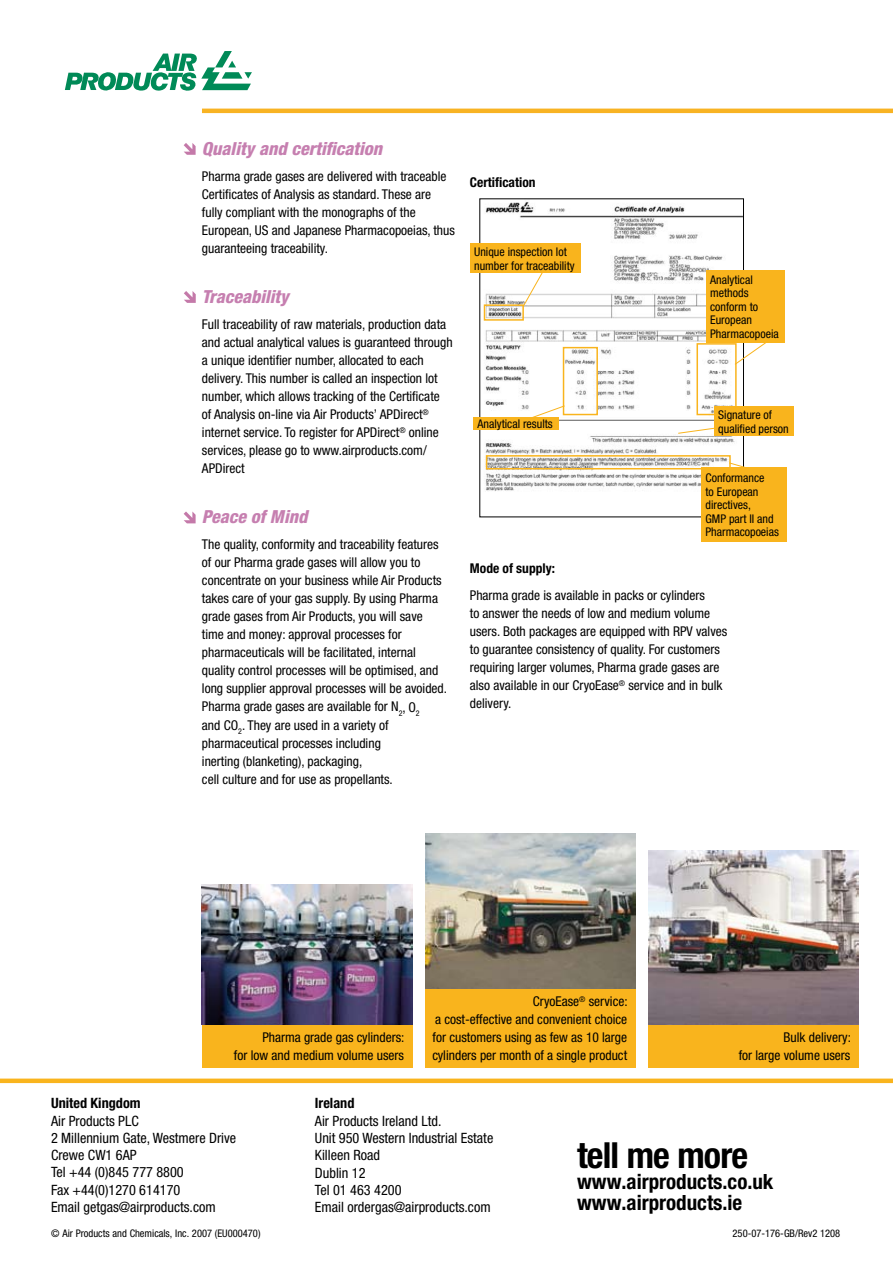
<style>
.page{position:relative;width:893px;height:1263px;background:#fff}
.page>*{position:absolute;margin:0;border:0;box-sizing:border-box;transform-origin:0 0}
.t1{font:700 condensed 36px "Helvetica Neue";letter-spacing:-.025em;color:#000}
.t2{font:700 condensed 21px/21px "Helvetica Neue";color:#000}
.t3{font:italic 800 condensed 18px "Helvetica Neue";color:#c67fb0}
.t4{font:condensed 14.25px/17.2px "Helvetica Neue";color:#000}
.t5{font:700 condensed 14.25px "Helvetica Neue";color:#000}
.t6{font:condensed 13.5px/18px "Helvetica Neue";color:#000}
.t7{font:700 condensed 13.5px "Helvetica Neue";color:#000}
.t8{font:condensed 12px/13.5px "Helvetica Neue";color:#000}
.t9{font:condensed 10.5px "Helvetica Neue";color:#000}
</style>
<div class="page">
<svg style="left:65px;top:51px;width:187px;height:40px"></svg>
<hr style="left:202px;top:109px;width:691px;height:4px;background:#f8b323">
<svg style="left:184px;top:291px;width:12px;height:12px"></svg>
<svg style="left:184px;top:511px;width:12px;height:12px"></svg>
<svg style="left:184px;top:143px;width:12px;height:12px"></svg>
<div style="left:202px;top:1025px;width:210px;height:42px;background:#f9b41d"></div>
<img style="left:202px;top:885px;width:210px;height:140px">
<div style="left:0;top:1078px;width:893px;height:5px;background:#f9b41d"></div>
<img style="left:483px;top:202px;width:259px;height:289px">
<div style="left:470px;top:243px;width:110px;height:30px;background:#f9b41d"></div>
<div style="left:484px;top:304px;width:40px;height:17px;border:2px solid #f9b41d"></div>
<div style="left:706px;top:270px;width:78px;height:72px;background:#f9b41d"></div>
<div style="left:696px;top:343px;width:41px;height:72px;border:2px solid #f9b41d"></div>
<div style="left:563px;top:347px;width:35px;height:68px;border:2px solid #f9b41d"></div>
<div style="left:473px;top:417px;width:85px;height:13px;background:#f9b41d"></div>
<div style="left:486px;top:455px;width:245px;height:14px;border:2px solid #f9b41d"></div>
<div style="left:701px;top:467px;width:85px;height:75px;background:#f9b41d"></div>
<svg style="left:525px;top:405px;width:40px;height:16px"></svg>
<svg style="left:522px;top:273px;width:22px;height:35px"></svg>
<svg style="left:734px;top:342px;width:33px;height:23px"></svg>
<svg style="left:677px;top:423px;width:37px;height:11px"></svg>
<svg style="left:728px;top:462px;width:17px;height:5px"></svg>
<div style="left:714px;top:406px;width:79px;height:30px;background:#f9b41d"></div>
<img style="left:425px;top:833px;width:211px;height:156px">
<div style="left:425px;top:989px;width:211px;height:78px;background:#f9b41d"></div>
<img style="left:648px;top:850px;width:211px;height:175px">
<div style="left:648px;top:1025px;width:211px;height:42px;background:#f9b41d"></div>
<h3 class="t3" style="left:202px;top:137px;width:182px">Quality and certification</h3>
<p class="t6" style="left:202px;top:168px;width:254px">Pharma grade gases are delivered with traceable Certificates of Analysis as standard. These are fully compliant with the monographs of the European, US and Japanese Pharmacopoeias, thus guaranteeing traceability.</p>
<h3 class="t3" style="left:202px;top:285px;width:88px">Traceability</h3>
<p class="t6" style="left:202px;top:316px;width:252px">Full traceability of raw materials, production data and actual analytical values is guaranteed through a unique identifier number, allocated to each delivery. This number is called an inspection lot number, which allows tracking of the Certificate of Analysis on-line via Air Products’ APDirect<sup>® </sup>internet service. To register for APDirect<sup>®</sup> online services, please go to www.airproducts.com/ APDirect</p>
<h3 class="t3" style="left:202px;top:505px;width:107px">Peace of Mind</h3>
<p class="t6" style="left:202px;top:536px;width:247px">The quality, conformity and traceability features of our Pharma grade gases will allow you to concentrate on your business while Air Products takes care of your gas supply. By using Pharma grade gases from Air Products, you will save time and money: approval processes for pharmaceuticals will be facilitated, internal quality control processes will be optimised, and long supplier approval processes will be avoided.<br>Pharma grade gases are available for N<sub>2</sub>, O<sub>2<br></sub>and CO<sub>2</sub>. They are used in a variety of pharmaceutical processes including<br>inerting (blanketing), packaging,<br>cell culture and for use as propellants.</p>
<p class="t7" style="left:470px;top:174px;width:67px">Certification</p>
<p class="t8" style="left:474px;top:245px;width:102px">Unique inspection lot number for traceability</p>
<p class="t8" style="left:477px;top:417px;width:77px">Analytical results</p>
<p class="t8" style="left:710px;top:273px;width:70px">Analytical methods conform to<br>European<br>Pharmacopoeia</p>
<p class="t8" style="left:718px;top:408px;width:72px">Signature of qualified person</p>
<p class="t8" style="left:705px;top:471px;width:75px">Conformance<br>to European directives,<br>GMP part II and<br>Pharmacopoeias</p>
<p class="t7" style="left:470px;top:560px;width:87px">Mode of supply:</p>
<p class="t6" style="left:470px;top:586px;width:259px">Pharma grade is available in packs or cylinders<br>to answer the needs of low and medium volume users. Both packages are equipped with RPV valves to guarantee consistency of quality. For customers requiring larger volumes, Pharma grade gases are also available in our CryoEase<sup>®</sup> service and in bulk delivery.</p>
<p class="t6" style="left:234px;top:1028px;width:172px;text-align:right">Pharma grade gas cylinders:<br>for low and medium volume users</p>
<p class="t6" style="left:432px;top:992px;width:197px;text-align:justify;text-indent:100px">CryoEase<sup>®</sup> service: a cost-effective and convenient choice for customers using as few as 10 large cylinders per month of a single product</p>
<p class="t6" style="left:739px;top:1028px;width:114px;text-align:right">Bulk delivery:<br>for large volume users</p>
<p class="t5" style="left:51px;top:1095px;width:91px">United Kingdom</p>
<p class="t4" style="left:51px;top:1112px;width:187px">Air Products PLC<br>2 Millennium Gate, Westmere Drive<br>Crewe CW1 6AP<br>Tel +44 (0)845 777 8800<br>Fax +44(0)1270 614170<br>Email getgas@airproducts.com</p>
<p class="t5" style="left:315px;top:1095px;width:41px">Ireland</p>
<p class="t4" style="left:315px;top:1112px;width:180px">Air Products Ireland Ltd.<br>Unit 950 Western Industrial Estate<br>Killeen Road<br>Dublin 12<br>Tel 01 463 4200<br>Email ordergas@airproducts.com</p>
<h1 class="t1" style="left:577px;top:1134px;width:172px">tell me more</h1>
<h2 class="t2" style="left:577px;top:1171px;width:198px">www.airproducts.co.uk www.airproducts.ie</h2>
<p class="t9" style="left:51px;top:1228px;width:211px">© Air Products and Chemicals, Inc. 2007 (EU000470)</p>
<p class="t9" style="left:733px;top:1228px;width:109px">250-07-176-GB/Rev2 1208</p>
</div>
